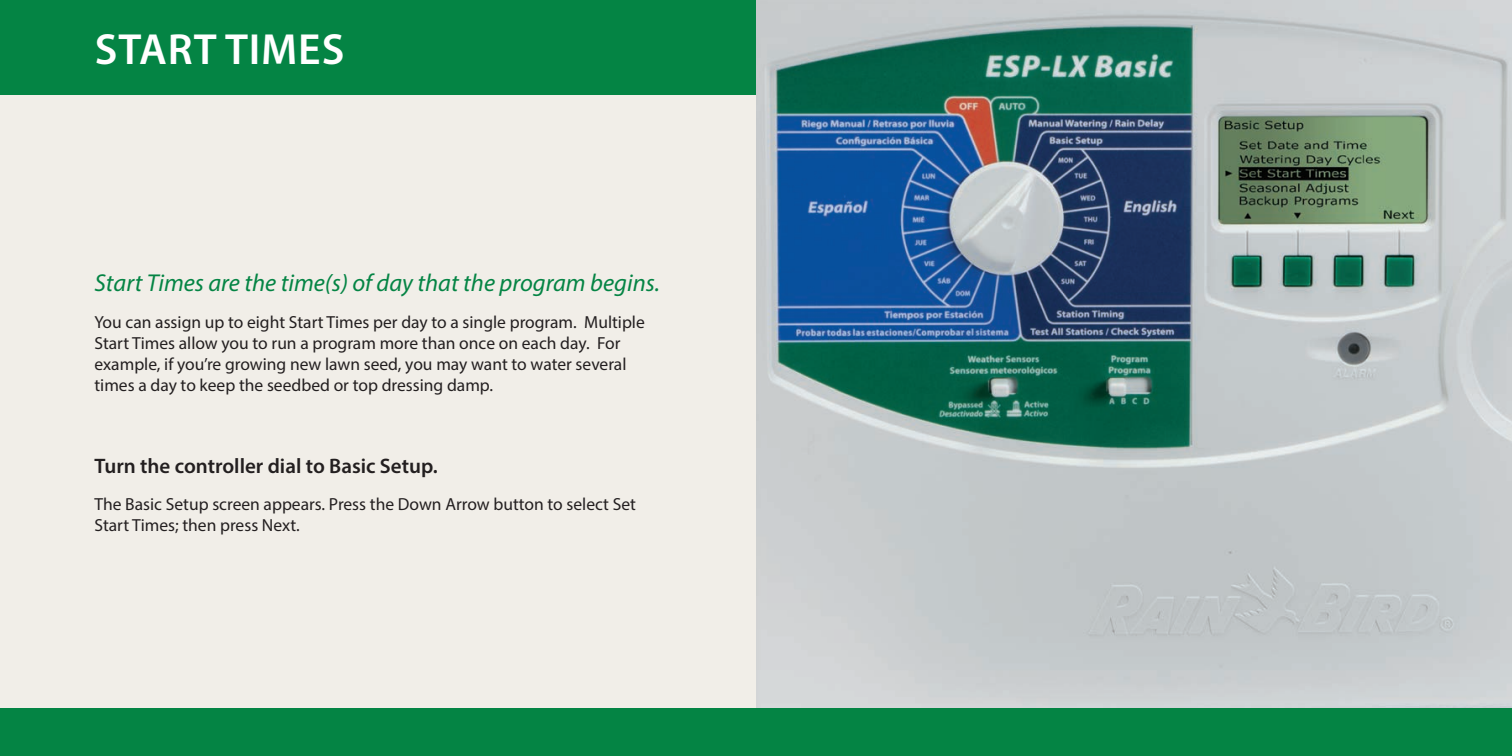
<style>
.page{position:relative;width:1512px;height:756px;background:#fff}
.page>*{position:absolute;margin:0;border:0;box-sizing:border-box;transform-origin:0 0}
.t1{font:600 43.75px "Myriad Pro";letter-spacing:.02em;color:#fff}
.t2{font:italic 24.5px "Myriad Pro";color:#048444}
.t3{font:600 21px "Myriad Pro";color:#231f20}
.t4{font:17.5px/21px "Myriad Pro";color:#231f20}
</style>
<div class="page">
<img style="left:756px;top:0;width:756px;height:709px">
<div style="left:0;top:0;width:756px;height:756px;background:#f1eee8"></div>
<div style="left:0;top:0;width:756px;height:94px;background:#048444"></div>
<div style="left:0;top:709px;width:1512px;height:47px;background:#048444"></div>
<h1 class="t1" style="left:95px;top:21px;width:251px">START TIMES</h1>
<h2 class="t2" style="left:94px;top:268px;width:567px">Start Times are the time(s) of day that the program begins.</h2>
<p class="t4" style="left:94px;top:311px;width:552px">You can assign up to eight Start Times per day to a single program. Multiple Start Times allow you to run a program more than once on each day. For example, if you’re growing new lawn seed, you may want to water several times a day to keep the seedbed or top dressing damp.</p>
<p class="t3" style="left:94px;top:452px;width:345px">Turn the controller dial to Basic Setup.</p>
<p class="t4" style="left:94px;top:493px;width:543px">The Basic Setup screen appears. Press the Down Arrow button to select Set<br>Start Times; then press Next.</p>
</div>
